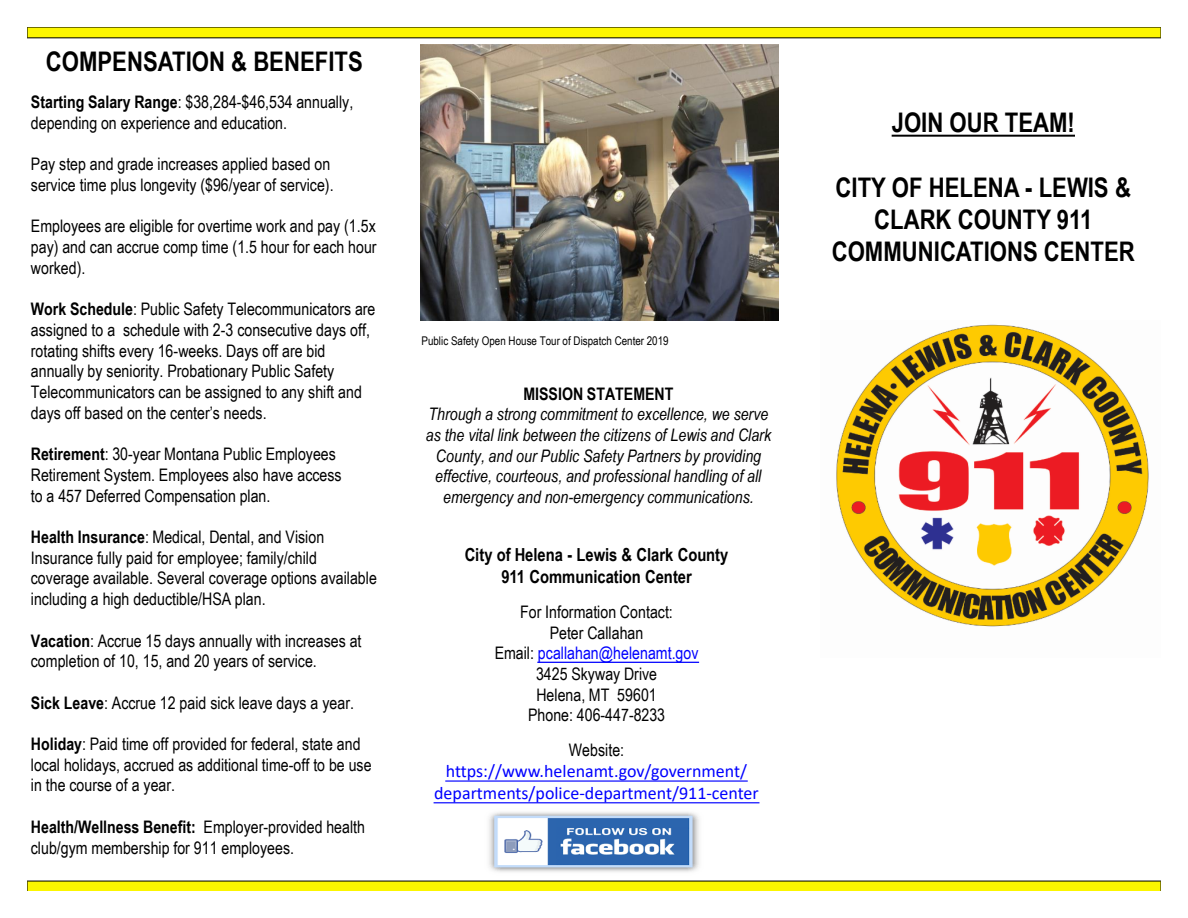
<style>
.page{position:relative;width:1188px;height:918px;background:#fff}
.page>*{position:absolute;margin:0;border:0;box-sizing:border-box;transform-origin:0 0}
.t1{font:700 27px/32.4px "Arial Narrow";color:#000;text-align:center}
.t2{font:18px/21.8px "Calibri";color:#00f;text-align:center}
.t3{font:700 18px/21.6px "Arial Narrow";color:#000;text-align:center}
.t4{font:17.25px/20.7px "Arial Narrow";color:#000}
.t5{font:italic 17.25px/20.7px "Arial Narrow";color:#000;text-align:center}
.t6{font:700 17.25px "Arial Narrow";color:#000}
.t7{font:12px "Arial Narrow";color:#000}
.s1{font-weight:700}
.s2{color:#00f}
</style>
<div class="page">
<svg style="left:892px;top:135px;width:183px;height:2px"></svg>
<img style="left:836px;top:324px;width:313px;height:303px">
<svg style="left:27px;top:27px;width:1134px;height:12px;background:#dad50d"></svg>
<svg style="left:27px;top:880px;width:1134px;height:11px;background:#e4df0c"></svg>
<img style="left:420px;top:44px;width:358px;height:276px">
<img style="left:489px;top:812px;width:210px;height:60px">
<svg style="left:537px;top:662px;width:162px;height:1px"></svg>
<svg style="left:445px;top:780px;width:303px;height:2px"></svg>
<svg style="left:434px;top:802px;width:325px;height:1px"></svg>
<h1 class="t1" style="left:46px;top:44px;width:318px">COMPENSATION &amp; BENEFITS</h1>
<p class="t4" style="left:31px;top:91px;width:324px"><span class="s1">Starting Salary Range</span>: $38,284-$46,534 annually, depending on experience and education.</p>
<p class="t4" style="left:31px;top:153px;width:304px">Pay step and grade increases applied based on service time plus longevity ($96/year of service).</p>
<p class="t4" style="left:31px;top:215px;width:347px;text-align:justify">Employees are eligible for overtime work and pay (1.5x pay) and can accrue comp time (1.5 hour for each hour worked).</p>
<p class="t4" style="left:31px;top:298px;width:346px"><span class="s1">Work Schedule</span>: Public Safety Telecommunicators are assigned to a schedule with 2-3 consecutive days off, rotating shifts every 16-weeks. Days off are bid annually by seniority. Probationary Public Safety Telecommunicators can be assigned to any shift and days off based on the center’s needs.</p>
<p class="t4" style="left:31px;top:443px;width:312px"><span class="s1">Retirement</span>: 30-year Montana Public Employees<br>Retirement System. Employees also have access to a 457 Deferred Compensation plan.</p>
<p class="t4" style="left:31px;top:526px;width:348px"><span class="s1">Health Insurance</span>: Medical, Dental, and Vision Insurance fully paid for employee; family/child coverage available. Several coverage options available including a high deductible/HSA plan.</p>
<p class="t4" style="left:31px;top:629px;width:332px"><span class="s1">Vacation</span>: Accrue 15 days annually with increases at completion of 10, 15, and 20 years of service.</p>
<p class="t4" style="left:31px;top:692px;width:325px"><span class="s1">Sick Leave</span>: Accrue 12 paid sick leave days a year.</p>
<p class="t4" style="left:31px;top:733px;width:342px"><span class="s1">Holiday</span>: Paid time off provided for federal, state and local holidays, accrued as additional time-off to be use in the course of a year.</p>
<p class="t4" style="left:31px;top:816px;width:336px"><span class="s1">Health/Wellness Benefit:</span> Employer-provided health club/gym membership for 911 employees.</p>
<p class="t7" style="left:421px;top:332px;width:249px">Public Safety Open House Tour of Dispatch Center 2019</p>
<p class="t6" style="left:523px;top:380px;width:152px">MISSION STATEMENT</p>
<p class="t5" style="left:426px;top:404px;width:347px">Through a strong commitment to excellence, we serve as the vital link between the citizens of Lewis and Clark County, and our Public Safety Partners by providing effective, courteous, and professional handling of all emergency and non-emergency communications.</p>
<p class="t3" style="left:465px;top:543px;width:265px">City of Helena - Lewis &amp; Clark County<br>911 Communication Center</p>
<p class="t4" style="left:495px;top:601px;width:205px;text-align:center">For Information Contact:<br>Peter Callahan<br>Email: <span class="s2">pcallahan@helenamt.gov<br></span>3425 Skyway Drive<br>Helena, MT 59601<br>Phone: 406-447-8233</p>
<p class="t4" style="left:569px;top:739px;width:57px">Website:</p>
<p class="t2" style="left:434px;top:760px;width:326px">https://www.helenamt.gov/government/ departments/police-department/911-center</p>
<h1 class="t1" style="left:892px;top:105px;width:185px">JOIN OUR TEAM!</h1>
<h1 class="t1" style="left:832px;top:170px;width:305px">CITY OF HELENA - LEWIS &amp;<br>CLARK COUNTY 911<br>COMMUNICATIONS CENTER</h1>
</div>
